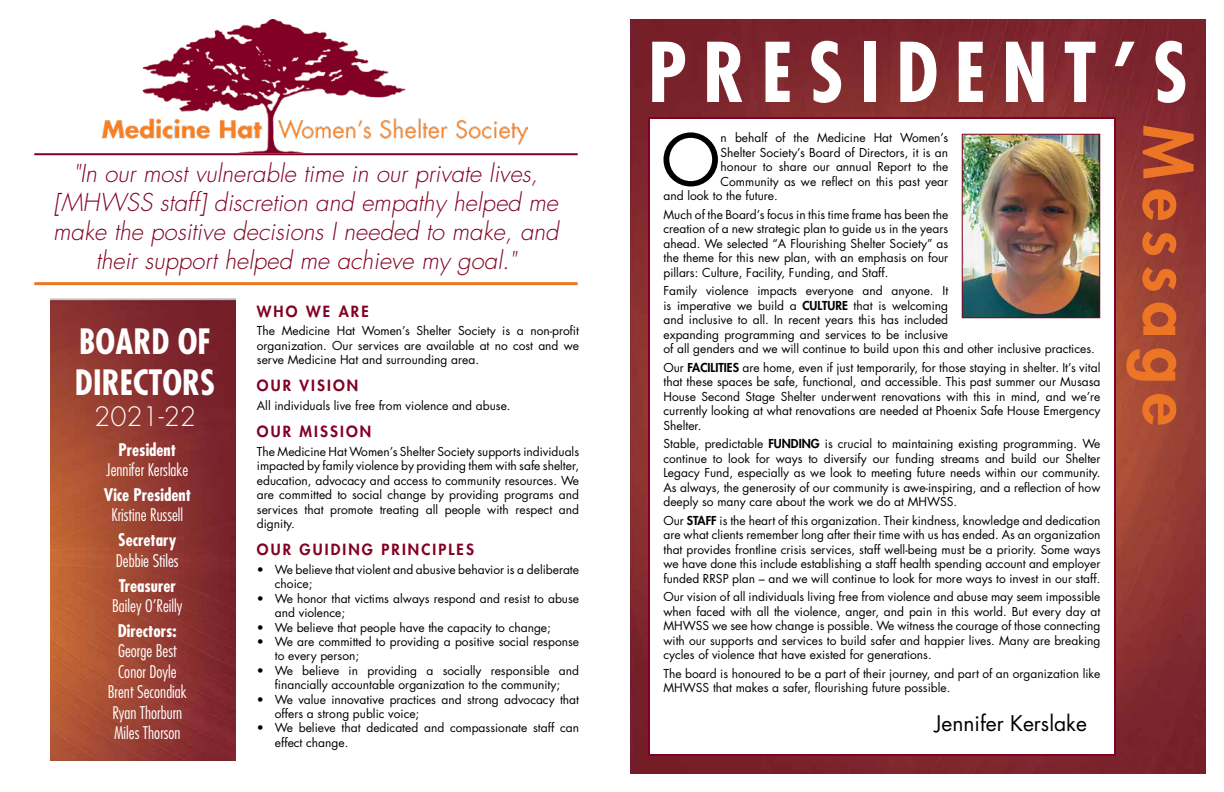
<style>
.page{position:relative;width:1224px;height:792px;background:#fff}
.page>*{position:absolute;margin:0;border:0;box-sizing:border-box;transform-origin:0 0}
.t1{font:700 condensed 80px "Futura Std";letter-spacing:.2em;color:#fff}
.t2{font:69.3px "Futura Std";color:#000}
.t3{font:800 65px "Futura Std";letter-spacing:.14em;color:#ec7625}
.t4{font:700 condensed 34px/40.8px "Futura Std";color:#fff}
.t5{font:300 26px "Futura Std";color:#fff}
.t6{font:italic 300 24px/28.8px "Futura Std";color:#820024;text-align:center}
.t7{font:21px "Futura Std";color:#000}
.t8{font:300 condensed 17px/20.4px "Futura Std";color:#fff;text-align:center}
.t9{font:700 condensed 17px "Futura Std";color:#fff}
.t10{font:800 15px "Futura Std";letter-spacing:.14em;color:#820024}
.t11{font:12px/14.4px "Futura Std";color:#000;text-align:justify}
.s1{font-weight:800}
</style>
<div class="page">
<img style="left:630px;top:20px;width:576px;height:754px">
<img style="left:51px;top:299px;width:185px;height:461px">
<svg style="left:647px;top:116px;width:470px;height:641px"></svg>
<img style="left:964px;top:136px;width:134px;height:180px">
<div style="left:962px;top:134px;width:138px;height:184px;border:1px solid #820024"></div>
<hr style="left:34px;top:153px;width:544px;height:2px;background:#820024">
<hr style="left:34px;top:282px;width:544px;height:3px;background:#ec7625">
<img style="left:102px;top:19px;width:426px;height:134px">
<h3 class="t6" style="left:53px;top:160px;width:507px">"In our most vulnerable time in our private lives, [MHWSS staff] discretion and empathy helped me make the positive decisions I needed to make, and their support helped me achieve my goal."</h3>
<h3 class="t4" style="left:75px;top:322px;width:142px">BOARD OF<br>DIRECTORS</h3>
<h3 class="t5" style="left:94px;top:401px;width:103px">2021-22</h3>
<h3 class="t9" style="left:119px;top:439px;width:59px">President</h3>
<h3 class="t8" style="left:106px;top:460px;width:84px">Jennifer Kerslake</h3>
<h3 class="t9" style="left:104px;top:484px;width:89px">Vice President</h3>
<h3 class="t8" style="left:111px;top:505px;width:73px">Kristine Russell</h3>
<h3 class="t9" style="left:118px;top:530px;width:60px">Secretary</h3>
<h3 class="t8" style="left:116px;top:550px;width:64px">Debbie Stiles</h3>
<h3 class="t9" style="left:119px;top:575px;width:58px">Treasurer</h3>
<h3 class="t8" style="left:112px;top:596px;width:72px">Bailey O’Reilly</h3>
<h3 class="t9" style="left:118px;top:620px;width:60px">Directors:</h3>
<h3 class="t8" style="left:108px;top:641px;width:80px">George Best<br>Conor Doyle<br>Brent Secondiak<br>Ryan Thorburn<br>Miles Thorson</h3>
<p class="t10" style="left:257px;top:301px;width:113px">WHO WE ARE</p>
<p class="t11" style="left:257px;top:324px;width:324px">The Medicine Hat Women’s Shelter Society is a non-profit organization. Our services are available at no cost and we serve Medicine Hat and surrounding area.</p>
<p class="t10" style="left:257px;top:376px;width:103px">OUR VISION</p>
<p class="t11" style="left:257px;top:399px;width:255px">All individuals live free from violence and abuse.</p>
<p class="t10" style="left:257px;top:422px;width:116px">OUR MISSION</p>
<p class="t11" style="left:257px;top:445px;width:324px">The Medicine Hat Women’s Shelter Society supports individuals impacted by family violence by providing them with safe shelter, education, advocacy and access to community resources. We are committed to social change by providing programs and services that promote treating all people with respect and dignity.</p>
<p class="t10" style="left:257px;top:540px;width:219px">OUR GUIDING PRINCIPLES</p>
<p class="t11" style="left:275px;top:562px;width:306px;text-indent:-18px">• We believe that violent and abusive behavior is a deliberate choice;</p>
<p class="t11" style="left:275px;top:591px;width:306px;text-indent:-18px">• We honor that victims always respond and resist to abuse and violence;</p>
<p class="t11" style="left:257px;top:620px;width:296px">• We believe that people have the capacity to change;</p>
<p class="t11" style="left:275px;top:634px;width:306px;text-indent:-18px">• We are committed to providing a positive social response to every person;</p>
<p class="t11" style="left:257px;top:663px;width:324px;text-align:center">• We believe in providing a socially responsible and financially accountable organization to the community;</p>
<p class="t11" style="left:275px;top:692px;width:306px;text-indent:-18px">• We value innovative practices and strong advocacy that offers a strong public voice;</p>
<p class="t11" style="left:275px;top:721px;width:306px;text-indent:-18px">• We believe that dedicated and compassionate staff can effect change.</p>
<h1 class="t1" style="left:648px;top:23px;width:541px">PRESIDENT’S</h1>
<h2 class="t2" style="left:661px;top:116px;width:61px">O</h2>
<p class="t11" style="left:721px;top:131px;width:229px">n behalf of the Medicine Hat Women’s</p>
<h3 class="t3" style="left:1209px;top:125px;width:302px;rotate:90deg">Message</h3>
<p class="t11" style="left:721px;top:145px;width:229px">Shelter Society’s Board of Directors, it is an</p>
<p class="t11" style="left:721px;top:160px;width:229px">honour to share our annual Report to the</p>
<p class="t11" style="left:721px;top:174px;width:229px">Community as we reflect on this past year</p>
<p class="t11" style="left:663px;top:189px;width:116px">and look to the future.</p>
<p class="t11" style="left:663px;top:207px;width:286px">Much of the Board’s focus in this time frame has been the creation of a new strategic plan to guide us in the years ahead. We selected “A Flourishing Shelter Society” as the theme for this new plan, with an emphasis on four pillars: Culture, Facility, Funding, and Staff.</p>
<p class="t11" style="left:663px;top:284px;width:433px;text-align:left">Family violence impacts everyone and anyone. It<br>is imperative we build a <span class="s1">CULTURE</span> that is welcoming<br>and inclusive to all. In recent years this has included<br>expanding programming and services to be inclusive<br>of all genders and we will continue to build upon this and other inclusive practices.</p>
<p class="t11" style="left:663px;top:360px;width:439px">Our <span class="s1">FACILITIES</span> are home, even if just temporarily, for those staying in shelter. It’s vital that these spaces be safe, functional, and accessible. This past summer our Musasa House Second Stage Shelter underwent renovations with this in mind, and we’re currently looking at what renovations are needed at Phoenix Safe House Emergency Shelter.</p>
<p class="t11" style="left:663px;top:437px;width:439px">Stable, predictable <span class="s1">FUNDING</span> is crucial to maintaining existing programming. We continue to look for ways to diversify our funding streams and build our Shelter Legacy Fund, especially as we look to meeting future needs within our community.<br>As always, the generosity of our community is awe-inspiring, and a reflection of how deeply so many care about the work we do at MHWSS.</p>
<p class="t11" style="left:663px;top:513px;width:439px">Our <span class="s1">STAFF</span> is the heart of this organization. Their kindness, knowledge and dedication are what clients remember long after their time with us has ended. As an organization that provides frontline crisis services, staff well-being must be a priority. Some ways we have done this include establishing a staff health spending account and employer funded RRSP plan – and we will continue to look for more ways to invest in our staff.</p>
<p class="t11" style="left:663px;top:590px;width:439px">Our vision of all individuals living free from violence and abuse may seem impossible when faced with all the violence, anger, and pain in this world. But every day at MHWSS we see how change is possible. We witness the courage of those connecting with our supports and services to build safer and happier lives. Many are breaking cycles of violence that have existed for generations.</p>
<p class="t11" style="left:663px;top:666px;width:438px">The board is honoured to be a part of their journey, and part of an organization like<br>MHWSS that makes a safer, flourishing future possible.</p>
<h3 class="t7" style="left:935px;top:710px;width:154px">Jennifer Kerslake</h3>
</div>
